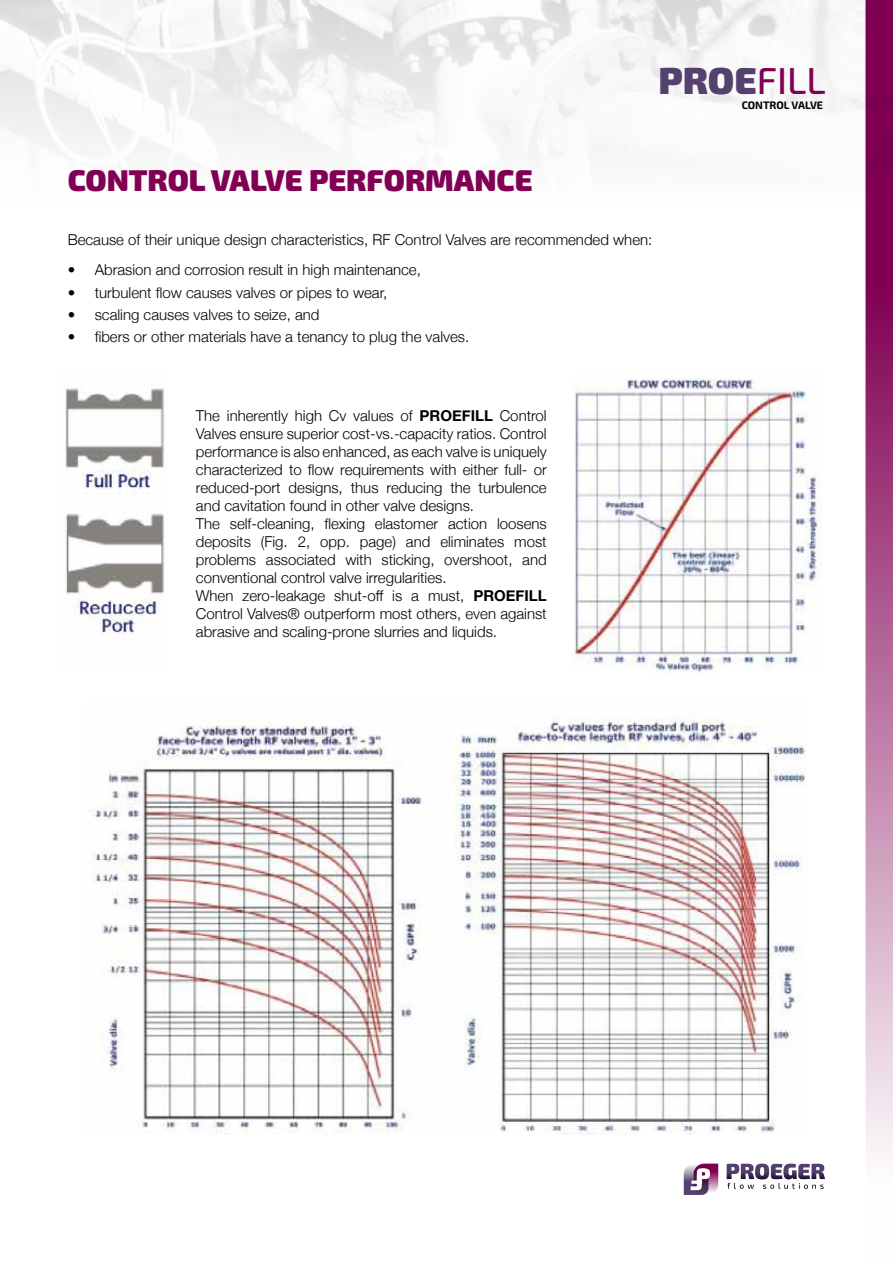
<style>
.page{position:relative;width:893px;height:1263px;background:#fff}
.page>*{position:absolute;margin:0;border:0;box-sizing:border-box;transform-origin:0 0}
.t1{font:900 37.5px "Exo 2";color:#54416d}
.t2{font:900 30px "Exo 2";color:#810054}
.t3{font:300 15px/18px "Helvetica Neue";color:#000}
.t4{font:700 10.8px "Exo 2";color:#000}
.s1{font-weight:500;color:#810054}
.s2{font-weight:700}
</style>
<div class="page">
<img style="left:0;top:0;width:865px;height:656px">
<svg style="left:727px;top:1163px;width:98px;height:26px"></svg>
<svg style="left:684px;top:1163px;width:34px;height:32px"></svg>
<svg style="left:865px;top:0;width:28px;height:1155px"></svg>
<img style="left:57px;top:369px;width:110px;height:287px">
<img style="left:574px;top:373px;width:248px;height:300px">
<img style="left:93px;top:717px;width:714px;height:418px">
<h1 class="t1" style="left:658px;top:58px;width:169px">PROE<span class="s1">FILL</span></h1>
<p class="t4" style="left:742px;top:99px;width:83px">CONTROL VALVE</p>
<h2 class="t2" style="left:68px;top:162px;width:466px">CONTROL VALVE PERFORMANCE</h2>
<p class="t3" style="left:68px;top:229px;width:586px">Because of their unique design characteristics, RF Control Valves are recommended when:</p>
<p class="t3" style="left:68px;top:260px;width:355px">• Abrasion and corrosion result in high maintenance,</p>
<p class="t3" style="left:68px;top:282px;width:321px">• turbulent flow causes valves or pipes to wear,</p>
<p class="t3" style="left:68px;top:304px;width:253px">• scaling causes valves to seize, and</p>
<p class="t3" style="left:68px;top:327px;width:403px">• fibers or other materials have a tenancy to plug the valves.</p>
<p class="t3" style="left:196px;top:406px;width:352px">The inherently high Cv values of <span class="s2">PROEFILL</span> Control Valves ensure superior cost-vs.-capacity ratios. Control performance is also enhanced, as each valve is uniquely characterized to flow requirements with either full- or reduced-port designs, thus reducing the turbulence and cavitation found in other valve designs.<br>The self-cleaning, flexing elastomer action loosens deposits (Fig. 2, opp. page) and eliminates most problems associated with sticking, overshoot, and conventional control valve irregularities.<br>When zero-leakage shut-off is a must, <span class="s2">PROEFILL </span>Control Valves® outperform most others, even against abrasive and scaling-prone slurries and liquids.</p>
</div>
